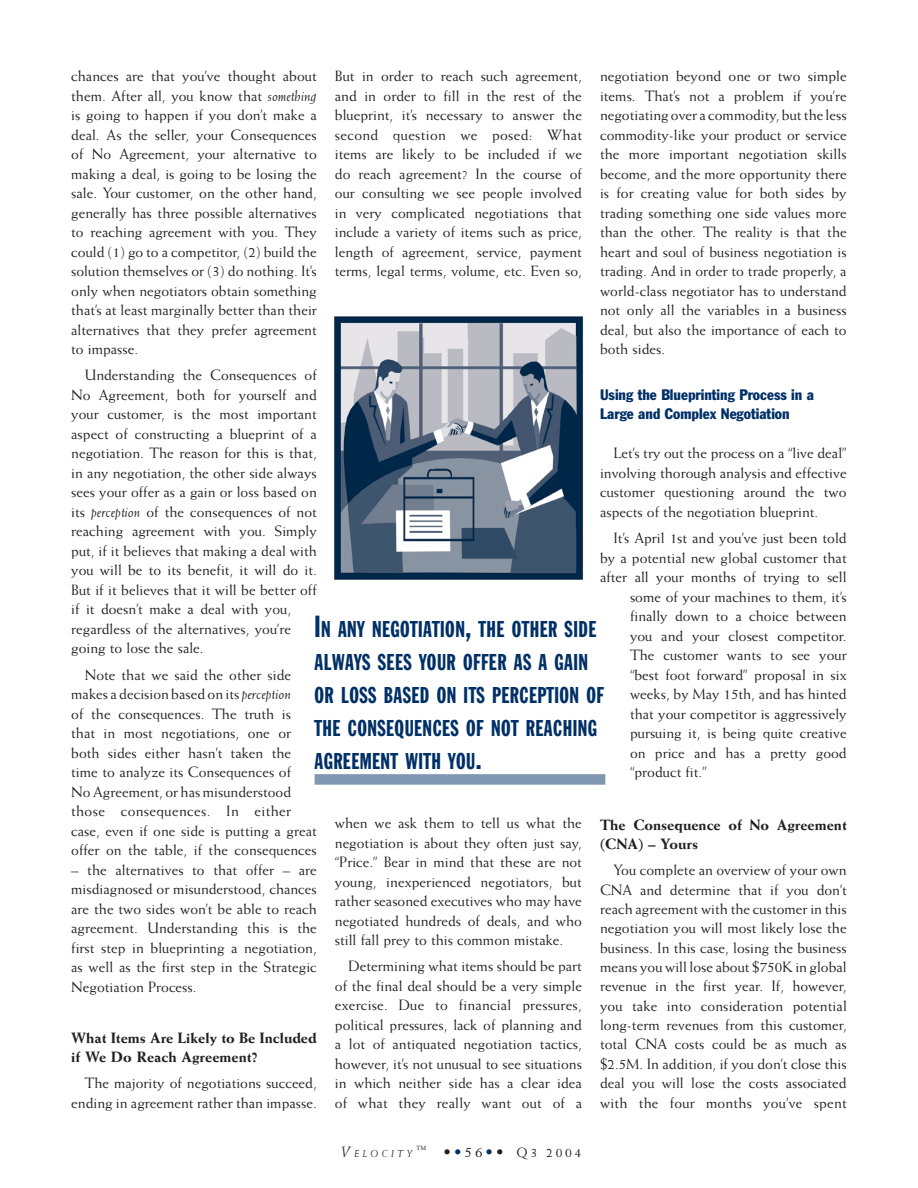
<style>
.page{position:relative;width:918px;height:1188px;background:#fff}
.page>*{position:absolute;margin:0;border:0;box-sizing:border-box;transform-origin:0 0}
.t1{font:22.5px/33px "Franklin Gothic Extra Cond";letter-spacing:.02em;color:#003066}
.t2{font:15px/19.5px "Weiss";color:#231f20;text-align:justify}
.t3{font:800 15px/19.5px "Weiss";color:#231f20}
.t4{font:condensed 15px/19.5px "Franklin Gothic";color:#003066}
.t5{font:italic 10.2px "Weiss";letter-spacing:.335em;color:#231f20}
.s1{font-style:italic}
.s2{font-size:30px}
.s3{font-size:15px}
.s4{font-style:normal;font-size:15px}
.s5{font-style:normal;font-size:15px;color:#003066}
.s6{font-style:normal;font-size:13.5px}
</style>
<div class="page">
<div style="left:315px;top:774px;width:290px;height:11px;background:#8097b2"></div>
<img style="left:334px;top:316px;width:249px;height:264px">
<p class="t2" style="left:600px;top:66px;width:248px">negotiation beyond one or two simple items. That’s not a problem if you’re negotiating over a commodity, but the less commodity-like your product or service the more important negotiation skills become, and the more opportunity there is for creating value for both sides by trading something one side values more than the other. The reality is that the heart and soul of business negotiation is trading. And in order to trade properly, a world-class negotiator has to understand not only all the variables in a business deal, but also the importance of each to both sides.</p>
<p class="t4" style="left:600px;top:385px;width:216px">Using the Blueprinting Process in a<br>Large and Complex Negotiation</p>
<p class="t2" style="left:600px;top:443px;width:248px;text-indent:13px">Let’s try out the process on a “live deal” involving thorough analysis and effective customer questioning around the two aspects of the negotiation blueprint.</p>
<p class="t2" style="left:614px;top:528px;width:235px">It’s April 1st and you’ve just been told</p>
<p class="t2" style="left:600px;top:548px;width:248px">by a potential new global customer that</p>
<p class="t2" style="left:600px;top:567px;width:248px">after all your months of trying to sell</p>
<p class="t2" style="left:630px;top:587px;width:218px">some of your machines to them, it’s</p>
<p class="t2" style="left:630px;top:606px;width:218px">finally down to a choice between</p>
<p class="t2" style="left:630px;top:626px;width:218px">you and your closest competitor.</p>
<p class="t2" style="left:630px;top:645px;width:218px">The customer wants to see your</p>
<p class="t2" style="left:630px;top:665px;width:218px">“best foot forward” proposal in six</p>
<p class="t2" style="left:630px;top:684px;width:218px">weeks, by May 15th, and has hinted</p>
<p class="t2" style="left:630px;top:704px;width:218px">that your competitor is aggressively</p>
<p class="t2" style="left:630px;top:723px;width:218px">pursuing it, is being quite creative</p>
<p class="t2" style="left:630px;top:743px;width:218px">on price and has a pretty good</p>
<p class="t2" style="left:630px;top:762px;width:78px">“product fit.”</p>
<p class="t3" style="left:600px;top:815px;width:248px">The Consequence of No Agreement (CNA) – Yours</p>
<p class="t2" style="left:600px;top:860px;width:248px;text-indent:14px">You complete an overview of your own CNA and determine that if you don’t reach agreement with the customer in this negotiation you will most likely lose the business. In this case, losing the business means you will lose about $750K in global revenue in the first year. If, however, you take into consideration potential long-term revenues from this customer, total CNA costs could be as much as $2.5M. In addition, if you don’t close this deal you will lose the costs associated with the four months you’ve spent</p>
<p class="t2" style="left:335px;top:66px;width:249px">But in order to reach such agreement, and in order to fill in the rest of the blueprint, it’s necessary to answer the second question we posed: What items are likely to be included if we do reach agreement? In the course of our consulting we see people involved in very complicated negotiations that include a variety of items such as price, length of agreement, service, payment terms, legal terms, volume, etc. Even so,</p>
<p class="t2" style="left:71px;top:66px;width:247px">chances are that you’ve thought about them. After all, you know that <span class="s1">something </span>is going to happen if you don’t make a deal. As the seller, your Consequences of No Agreement, your alternative to making a deal, is going to be losing the sale. Your customer, on the other hand, generally has three possible alternatives to reaching agreement with you. They could (1) go to a competitor, (2) build the solution themselves or (3) do nothing. It’s only when negotiators obtain something that’s at least marginally better than their alternatives that they prefer agreement to impasse.</p>
<p class="t2" style="left:71px;top:365px;width:247px;text-align:left;text-indent:13px">Understanding the Consequences of No Agreement, both for yourself and your customer, is the most important aspect of constructing a blueprint of a negotiation. The reason for this is that, in any negotiation, the other side always sees your offer as a gain or loss based on its <span class="s1">perception</span> of the consequences of not reaching agreement with you. Simply put, if it believes that making a deal with you will be to its benefit, it will do it.<br>But if it believes that it will be better off if it doesn’t make a deal with you, regardless of the alternatives, you’re going to lose the sale.</p>
<p class="t2" style="left:71px;top:665px;width:247px;text-align:left;text-indent:14px">Note that we said the other side makes a decision based on its <span class="s1">perception<br></span>of the consequences. The truth is that in most negotiations, one or both sides either hasn’t taken the time to analyze its Consequences of<br>No Agreement, or has misunderstood those consequences. In either case, even if one side is putting a great offer on the table, if the consequences</p>
<p class="t2" style="left:71px;top:860px;width:247px">– the alternatives to that offer – are misdiagnosed or misunderstood, chances are the two sides won’t be able to reach agreement. Understanding this is the first step in blueprinting a negotiation, as well as the first step in the Strategic Negotiation Process.</p>
<p class="t3" style="left:71px;top:1028px;width:247px">What Items Are Likely to Be Included if We Do Reach Agreement?</p>
<p class="t2" style="left:71px;top:1073px;width:247px;text-align:right">The majority of negotiations succeed, ending in agreement rather than impasse.</p>
<h1 class="t1" style="left:315px;top:612px;width:291px"><span class="s2">I</span>N ANY NEGOTIATION<span class="s2">,</span> THE OTHER SIDE<br>ALWAYS SEES YOUR OFFER AS A GAIN<br>OR LOSS BASED ON ITS PERCEPTION OF<br>THE CONSEQUENCES OF NOT REACHING<br>AGREEMENT WITH YOU<span class="s2">.</span></h1>
<p class="t2" style="left:335px;top:813px;width:249px">when we ask them to tell us what the negotiation is about they often just say, “Price.” Bear in mind that these are not young, inexperienced negotiators, but rather seasoned executives who may have negotiated hundreds of deals, and who still fall prey to this common mistake.</p>
<p class="t2" style="left:335px;top:956px;width:249px;text-indent:13px">Determining what items should be part of the final deal should be a very simple exercise. Due to financial pressures, political pressures, lack of planning and a lot of antiquated negotiation tactics, however, it’s not unusual to see situations in which neither side has a clear idea of what they really want out of a</p>
<p class="t5" style="left:341px;top:1147px;width:242px"><span class="s3">V</span>ELOCITY<sup>™</sup> <span class="s4">•</span><span class="s5">•</span><span class="s4">56</span><span class="s5">•</span><span class="s4">•</span> <span class="s6">Q3 2004</span></p>
</div>
